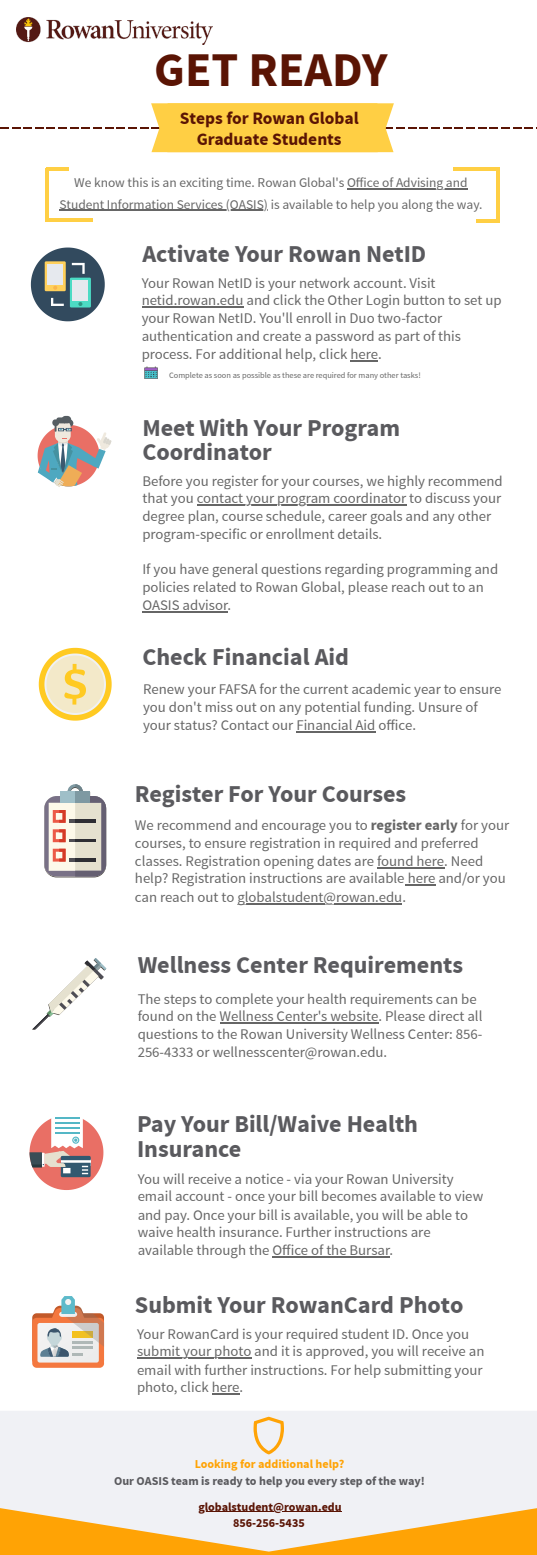
<style>
.page{position:relative;width:537px;height:1555px;background:#fff}
.page>*{position:absolute;margin:0;border:0;box-sizing:border-box;transform-origin:0 0}
.t1{font:700 48.3px "Source Sans Pro";color:#5a1404}
.t2{font:700 24.15px/24.2px "Source Sans Pro";color:#5a5a5e}
.t3{font:700 17.41px/20.8px "Source Sans Pro";color:#5a1404;text-align:center}
.t4{font:14.79px/17.8px "Source Sans Pro";color:#666}
.t5{font:13.39px/21.4px "Source Sans Pro";color:#666;text-align:center}
.t6{font:700 12.08px "Source Sans Pro";color:#5a5a5e}
.t7{font:700 12.08px/16.1px "Source Sans Pro";color:#5a1404;text-align:center}
.t8{font:700 12.08px "Source Sans Pro";color:#ffa305}
.t9{font:8.31px "Source Sans Pro";color:#666}
.s1{font-weight:700}
</style>
<div class="page">
<div style="left:0;top:1428px;width:536px;height:127px;background:#ffa305"></div>
<svg style="left:0;top:1411px;width:536px;height:140px;fill:#f0f1f5"></svg>
<svg style="left:253px;top:1417px;width:31px;height:37px"></svg>
<svg style="left:0;top:103px;width:533px;height:49px"></svg>
<hr style="left:347px;top:188px;width:120px;height:1px;background:#666">
<hr style="left:59px;top:209px;width:209px;height:2px;background:#666">
<hr style="left:198px;top:1511px;width:143px;height:1px;background:#5a1404">
<svg style="left:32px;top:958px;width:74px;height:72px"></svg>
<svg style="left:31px;top:248px;width:74px;height:73px"></svg>
<div style="left:32px;top:1318px;width:72px;height:50px;background:#f4783f;border-radius:4px"></div>
<div style="left:37px;top:1323px;width:62px;height:39px;background:#eee;border-radius:2px"></div>
<svg style="left:40px;top:1296px;width:64px;height:61px"></svg>
<svg style="left:44px;top:784px;width:62px;height:93px;background:#c6bbb6"></svg>
<svg style="left:30px;top:1117px;width:73px;height:73px"></svg>
<hr style="left:219px;top:1022px;width:159px;height:2px;background:#666">
<hr style="left:272px;top:1256px;width:117px;height:2px;background:#666">
<hr style="left:137px;top:1358px;width:114px;height:1px;background:#666">
<hr style="left:211px;top:1393px;width:28px;height:2px;background:#666">
<hr style="left:377px;top:867px;width:67px;height:2px;background:#666">
<hr style="left:404px;top:885px;width:31px;height:1px;background:#666">
<hr style="left:237px;top:903px;width:165px;height:1px;background:#666">
<svg style="left:144px;top:366px;width:14px;height:13px"></svg>
<hr style="left:142px;top:307px;width:101px;height:1px;background:#666">
<hr style="left:350px;top:360px;width:28px;height:2px;background:#666">
<hr style="left:45px;top:168px;width:4px;height:54px;background:#ffcf44">
<hr style="left:46px;top:219px;width:47px;height:3px;background:#ffcf44">
<hr style="left:46px;top:167px;width:22px;height:4px;background:#ffcf44">
<hr style="left:496px;top:169px;width:3px;height:54px;background:#ffcf44">
<hr style="left:453px;top:167px;width:46px;height:3px;background:#ffcf44">
<hr style="left:475px;top:220px;width:23px;height:3px;background:#ffcf44">
<img style="left:17px;top:17px;width:196px;height:28px">
<svg style="left:38px;top:417px;width:73px;height:70px"></svg>
<hr style="left:197px;top:504px;width:209px;height:2px;background:#666">
<hr style="left:142px;top:611px;width:85px;height:1px;background:#666">
<svg style="left:39px;top:648px;width:73px;height:73px"></svg>
<hr style="left:296px;top:731px;width:79px;height:1px;background:#666">
<h1 class="t1" style="left:154px;top:39px;width:234px">GET READY</h1>
<p class="t3" style="left:180px;top:109px;width:180px">Steps for Rowan Global<br>Graduate Students</p>
<p class="t5" style="left:59px;top:173px;width:424px">We know this is an exciting time. Rowan Global's Office of Advising and<br>Student Information Services (OASIS) is available to help you along the way.</p>
<h2 class="t2" style="left:142px;top:243px;width:285px">Activate Your Rowan NetID</h2>
<p class="t4" style="left:142px;top:275px;width:361px">Your Rowan NetID is your network account. Visit netid.rowan.edu and click the Other Login button to set up your Rowan NetID. You'll enroll in Duo two-factor authentication and create a password as part of this process. For additional help, click here.</p>
<p class="t9" style="left:169px;top:370px;width:253px">Complete as soon as possible as these are required for many other tasks!</p>
<h2 class="t2" style="left:142px;top:417px;width:259px">Meet With Your Program<br>Coordinator</h2>
<p class="t4" style="left:142px;top:473px;width:362px">Before you register for your courses, we highly recommend that you contact your program coordinator to discuss your degree plan, course schedule, career goals and any other program-specific or enrollment details.</p>
<p class="t4" style="left:142px;top:561px;width:357px">If you have general questions regarding programming and policies related to Rowan Global, please reach out to an<br>OASIS advisor.</p>
<h2 class="t2" style="left:142px;top:646px;width:208px">Check Financial Aid</h2>
<p class="t4" style="left:143px;top:681px;width:360px">Renew your FAFSA for the current academic year to ensure you don't miss out on any potential funding. Unsure of your status? Contact our Financial Aid office.</p>
<h2 class="t2" style="left:135px;top:783px;width:272px">Register For Your Courses</h2>
<p class="t4" style="left:135px;top:817px;width:375px">We recommend and encourage you to <span class="s1">register early</span> for your courses, to ensure registration in required and preferred classes. Registration opening dates are found here. Need help? Registration instructions are available here and/or you can reach out to globalstudent@rowan.edu.</p>
<h2 class="t2" style="left:138px;top:954px;width:327px">Wellness Center Requirements</h2>
<p class="t4" style="left:138px;top:990px;width:346px">The steps to complete your health requirements can be found on the Wellness Center's website. Please direct all questions to the Rowan University Wellness Center: 856- 256-4333 or wellnesscenter@rowan.edu.</p>
<h2 class="t2" style="left:137px;top:1113px;width:282px">Pay Your Bill/Waive Health<br>Insurance</h2>
<p class="t4" style="left:138px;top:1171px;width:347px">You will receive a notice - via your Rowan University email account - once your bill becomes available to view and pay. Once your bill is available, you will be able to waive health insurance. Further instructions are available through the Office of the Bursar.</p>
<h2 class="t2" style="left:135px;top:1294px;width:330px">Submit Your RowanCard Photo</h2>
<p class="t4" style="left:137px;top:1326px;width:349px">Your RowanCard is your required student ID. Once you submit your photo and it is approved, you will receive an email with further instructions. For help submitting your photo, click here.</p>
<p class="t8" style="left:195px;top:1457px;width:151px">Looking for additional help?</p>
<p class="t6" style="left:114px;top:1473px;width:312px">Our OASIS team is ready to help you every step of the way!</p>
<p class="t7" style="left:198px;top:1499px;width:145px">globalstudent@rowan.edu<br>856-256-5435</p>
</div>
